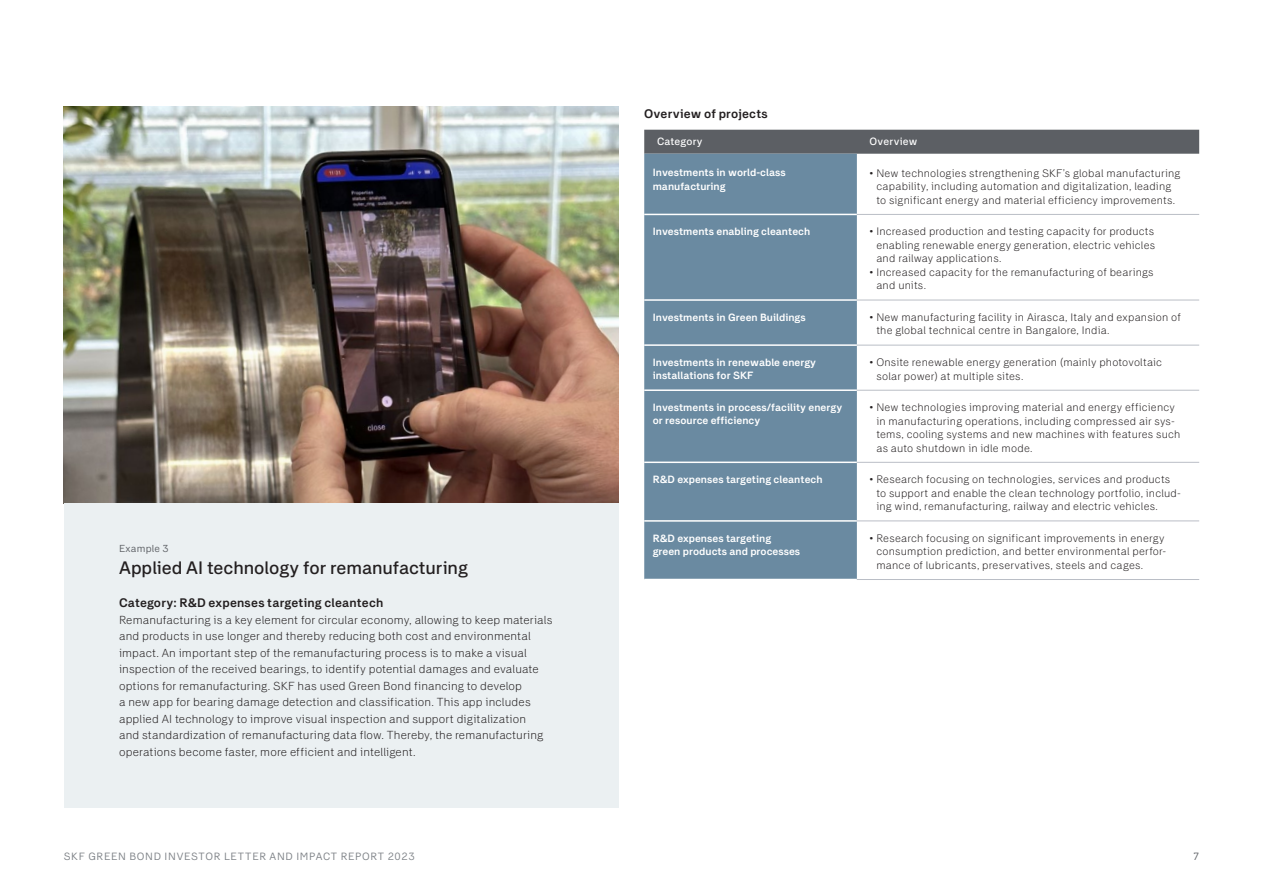
<style>
.page{position:relative;width:1263px;height:893px;background:#fff}
.page>*{position:absolute;margin:0;border:0;box-sizing:border-box;transform-origin:0 0}
.F_08_B_Underrubrik_2{font:500 18px "SKF Sans";letter-spacing:-.005em;color:#231f20}
.F_03_Mell_1{font:700 12.3px "SKF Sans";letter-spacing:.015em;color:#231f20}
.F_01_Bröd_u_indrag{font:300 11.7px/16.5px "SKF Sans";letter-spacing:.01em;color:#231f20}
.B_09_T_TEXT{font:300 10.8px/13.5px "SKF Sans";letter-spacing:.015em;color:#231f20}
.B_22_N_T_Fet{font:700 10.5px/13.5px "SKF Sans";color:#fff}
.t1{font:10.5px "SKF Sans";letter-spacing:.07em;color:#7d8186}
.F_16_T_HUVUD{font:500 10.5px "SKF Sans";letter-spacing:.02em;color:#fff}
.t2{font:10.5px "SKF Sans";color:#5c5f64}
.F_13_Faktatext{font:10.2px "SKF Sans";letter-spacing:.02em;color:#5c5f64}
</style>
<div class="page">
<img style="left:64px;top:106px;width:555px;height:398px">
<div style="left:64px;top:504px;width:555px;height:304px;background:#ebf0f2"></div>
<div style="left:644px;top:130px;width:555px;height:24px;background:#5c5f64"></div>
<div style="left:644px;top:154px;width:213px;height:425px;background:#6a8aa1"></div>
<hr style="left:644px;top:214px;width:213px;height:1px;background:#fff">
<hr style="left:644px;top:299px;width:213px;height:2px;background:#fff">
<hr style="left:644px;top:344px;width:213px;height:2px;background:#fff">
<hr style="left:644px;top:389px;width:213px;height:2px;background:#fff">
<hr style="left:644px;top:462px;width:213px;height:1px;background:#fff">
<hr style="left:644px;top:520px;width:213px;height:2px;background:#fff">
<hr style="left:857px;top:214px;width:342px;height:1px;background:#babec6">
<hr style="left:857px;top:300px;width:342px;height:1px;background:#babec6">
<hr style="left:857px;top:345px;width:342px;height:1px;background:#babec6">
<hr style="left:857px;top:390px;width:342px;height:1px;background:#babec6">
<hr style="left:857px;top:462px;width:342px;height:1px;background:#babec6">
<hr style="left:857px;top:521px;width:342px;height:1px;background:#babec6">
<hr style="left:857px;top:579px;width:342px;height:1px;background:#babec6">
<p class="F_13_Faktatext" style="left:119px;top:542px;width:51px">Example 3</p>
<h4 class="F_08_B_Underrubrik_2" style="left:119px;top:557px;width:350px">Applied AI technology for remanufacturing</h4>
<h1 class="F_03_Mell_1" style="left:119px;top:595px;width:266px">Category: R&amp;D expenses targeting cleantech</h1>
<p class="F_01_Bröd_u_indrag" style="left:119px;top:611px;width:435px">Remanufacturing is a key element for circular economy, allowing to keep materials and products in use longer and thereby reducing both cost and environmental impact. An important step of the remanufacturing process is to make a visual inspection of the received bearings, to identify potential damages and evaluate options for remanufacturing. SKF has used Green Bond financing to develop<br>a new app for bearing damage detection and classification. This app includes applied AI technology to improve visual inspection and support digitalization<br>and standardization of remanufacturing data flow. Thereby, the remanufacturing operations become faster, more efficient and intelligent.</p>
<h1 class="F_03_Mell_1" style="left:644px;top:106px;width:125px">Overview of projects</h1>
<p class="F_16_T_HUVUD" style="left:657px;top:135px;width:47px">Category</p>
<p class="F_16_T_HUVUD" style="left:870px;top:135px;width:49px">Overview</p>
<p class="B_22_N_T_Fet" style="left:653px;top:166px;width:134px">Investments in world-class manufacturing</p>
<p class="B_09_T_TEXT" style="left:870px;top:166px;width:312px;text-align:center">• New technologies strengthening SKF’s global manufacturing capability, including automation and digitalization, leading<br>to significant energy and material efficiency improvements.</p>
<p class="B_22_N_T_Fet" style="left:653px;top:224px;width:159px">Investments enabling cleantech</p>
<p class="B_09_T_TEXT" style="left:876px;top:225px;width:280px;text-align:justify;text-indent:-7px">• Increased production and testing capacity for products enabling renewable energy generation, electric vehicles and railway applications.</p>
<p class="B_09_T_TEXT" style="left:876px;top:265px;width:279px;text-indent:-7px">• Increased capacity for the remanufacturing of bearings and units.</p>
<p class="B_22_N_T_Fet" style="left:653px;top:310px;width:154px">Investments in Green Buildings</p>
<p class="B_09_T_TEXT" style="left:876px;top:310px;width:306px;text-indent:-7px">• New manufacturing facility in Airasca, Italy and expansion of the global technical centre in Bangalore, India.</p>
<p class="B_22_N_T_Fet" style="left:653px;top:355px;width:165px">Investments in renewable energy installations for SKF</p>
<p class="B_09_T_TEXT" style="left:876px;top:355px;width:287px;text-indent:-7px">• Onsite renewable energy generation (mainly photovoltaic solar power) at multiple sites.</p>
<p class="B_22_N_T_Fet" style="left:653px;top:400px;width:191px">Investments in process/facility energy or resource efficiency</p>
<p class="B_09_T_TEXT" style="left:876px;top:400px;width:306px;text-indent:-7px">• New technologies improving material and energy efficiency in manufacturing operations, including compressed air sys&shy;tems, cooling systems and new machines with features such as auto shutdown in idle mode.</p>
<p class="B_22_N_T_Fet" style="left:653px;top:472px;width:171px">R&amp;D expenses targeting cleantech</p>
<p class="B_09_T_TEXT" style="left:876px;top:473px;width:306px;text-indent:-7px">• Research focusing on technologies, services and products to support and enable the clean technology portfolio, includ&shy;ing wind, remanufacturing, railway and electric vehicles.</p>
<p class="B_22_N_T_Fet" style="left:653px;top:531px;width:149px">R&amp;D expenses targeting green products and processes</p>
<p class="B_09_T_TEXT" style="left:876px;top:531px;width:291px;text-indent:-7px">• Research focusing on significant improvements in energy consumption prediction, and better environmental perfor&shy;mance of lubricants, preservatives, steels and cages.</p>
<p class="t1" style="left:64px;top:850px;width:352px">SKF GREEN BOND INVESTOR LETTER AND IMPACT REPORT 2023</p>
<p class="t2" style="left:1193px;top:850px;width:7px">7</p>
</div>
